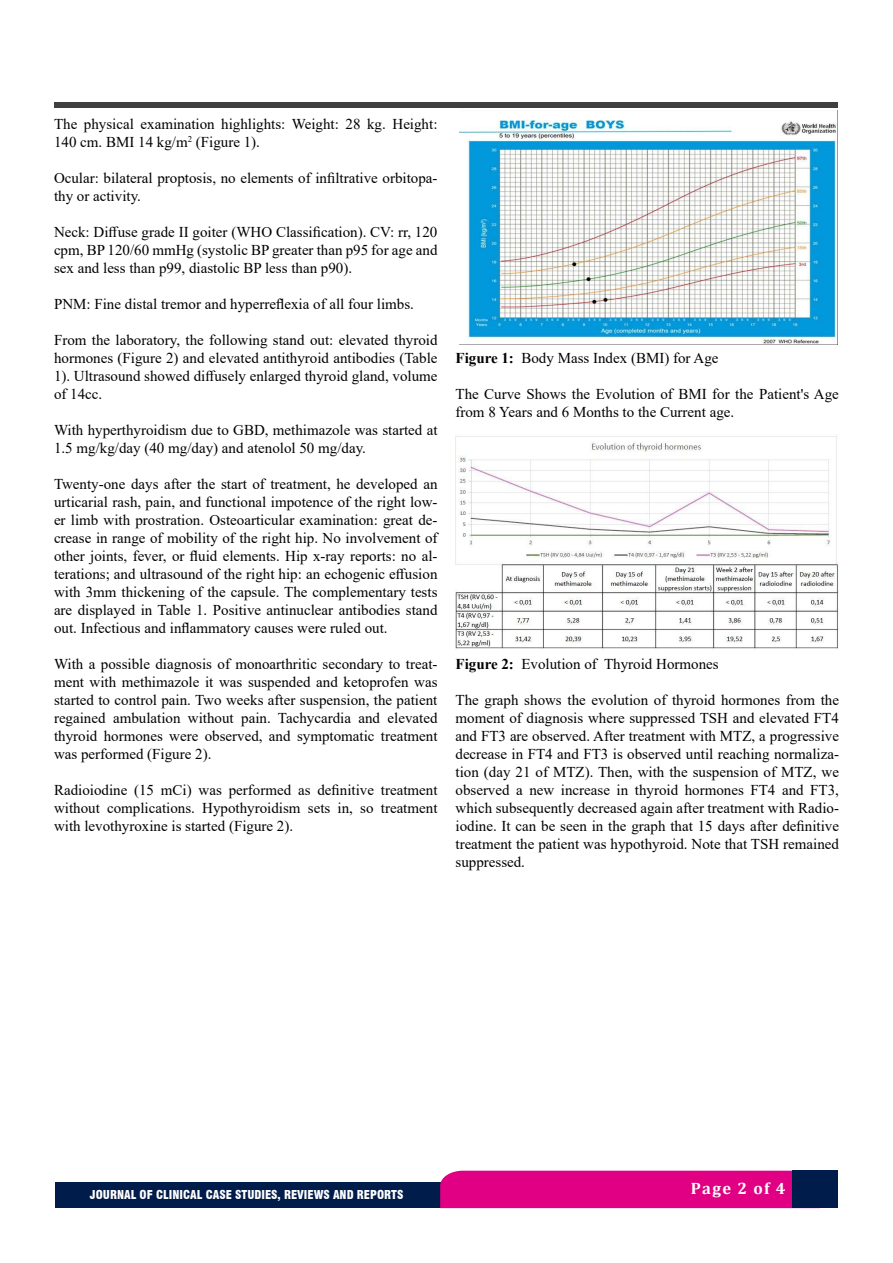
<style>
.page{position:relative;width:893px;height:1263px;background:#fff}
.page>*{position:absolute;margin:0;border:0;box-sizing:border-box;transform-origin:0 0}
.t1{font:700 16.5px "Cambria";letter-spacing:.08em;color:#fff}
.t2{font:15px/18px "Times New Roman";color:#000;text-align:justify}
.t3{font:900 condensed 12px "Swiss 721 BT";color:#fff}
.s1{font-weight:700}
</style>
<div class="page">
<div style="left:54px;top:103px;width:783px;height:5px;background:#404041"></div>
<div style="left:55px;top:1182px;width:765px;height:26px;background:#001c4a"></div>
<div style="left:440px;top:1171px;width:352px;height:37px;background:#e10083"></div>
<div style="left:792px;top:1171px;width:46px;height:37px;background:#001c4a"></div>
<img style="left:459px;top:120px;width:378px;height:225px">
<img style="left:455px;top:436px;width:384px;height:213px">
<p class="t2" style="left:54px;top:114px;width:385px">The physical examination highlights: Weight: 28 kg. Height:<br>140 cm. BMI 14 kg/m<sup>2</sup> (Figure 1).</p>
<p class="t2" style="left:54px;top:168px;width:385px">Ocular: bilateral proptosis, no elements of infiltrative orbitopa&shy;thy or activity.</p>
<p class="t2" style="left:54px;top:222px;width:385px">Neck: Diffuse grade II goiter (WHO Classification). CV: rr, 120 cpm, BP 120/60 mmHg (systolic BP greater than p95 for age and sex and less than p99, diastolic BP less than p90).</p>
<p class="t2" style="left:54px;top:294px;width:361px">PNM: Fine distal tremor and hyperreflexia of all four limbs.</p>
<p class="t2" style="left:54px;top:330px;width:385px">From the laboratory, the following stand out: elevated thyroid hormones (Figure 2) and elevated antithyroid antibodies (Table 1). Ultrasound showed diffusely enlarged thyroid gland, volume of 14cc.</p>
<p class="t2" style="left:54px;top:420px;width:385px">With hyperthyroidism due to GBD, methimazole was started at<br>1.5 mg/kg/day (40 mg/day) and atenolol 50 mg/day.</p>
<p class="t2" style="left:54px;top:474px;width:385px">Twenty-one days after the start of treatment, he developed an urticarial rash, pain, and functional impotence of the right low&shy;er limb with prostration. Osteoarticular examination: great de&shy;crease in range of mobility of the right hip. No involvement of other joints, fever, or fluid elements. Hip x-ray reports: no al&shy;terations; and ultrasound of the right hip: an echogenic effusion with 3mm thickening of the capsule. The complementary tests are displayed in Table 1. Positive antinuclear antibodies stand out. Infectious and inflammatory causes were ruled out.</p>
<p class="t2" style="left:54px;top:654px;width:385px">With a possible diagnosis of monoarthritic secondary to treat&shy;ment with methimazole it was suspended and ketoprofen was started to control pain. Two weeks after suspension, the patient regained ambulation without pain. Tachycardia and elevated thyroid hormones were observed, and symptomatic treatment was performed (Figure 2).</p>
<p class="t2" style="left:54px;top:780px;width:385px">Radioiodine (15 mCi) was performed as definitive treatment without complications. Hypothyroidism sets in, so treatment with levothyroxine is started (Figure 2).</p>
<p class="t2" style="left:455px;top:348px;width:265px"><span class="s1">Figure 1:</span> Body Mass Index (BMI) for Age</p>
<p class="t2" style="left:455px;top:384px;width:385px">The Curve Shows the Evolution of BMI for the Patient's Age from 8 Years and 6 Months to the Current age.</p>
<p class="t2" style="left:455px;top:654px;width:265px"><span class="s1">Figure 2:</span> Evolution of Thyroid Hormones</p>
<p class="t2" style="left:455px;top:690px;width:385px">The graph shows the evolution of thyroid hormones from the moment of diagnosis where suppressed TSH and elevated FT4 and FT3 are observed. After treatment with MTZ, a progressive decrease in FT4 and FT3 is observed until reaching normaliza&shy;tion (day 21 of MTZ). Then, with the suspension of MTZ, we observed a new increase in thyroid hormones FT4 and FT3, which subsequently decreased again after treatment with Radio&shy;iodine. It can be seen in the graph that 15 days after definitive treatment the patient was hypothyroid. Note that TSH remained suppressed.</p>
<p class="t3" style="left:90px;top:1188px;width:315px">JOURNAL OF CLINICAL CASE STUDIES, REVIEWS AND REPORTS</p>
<p class="t1" style="left:691px;top:1177px;width:96px">Page 2 of 4</p>
</div>
